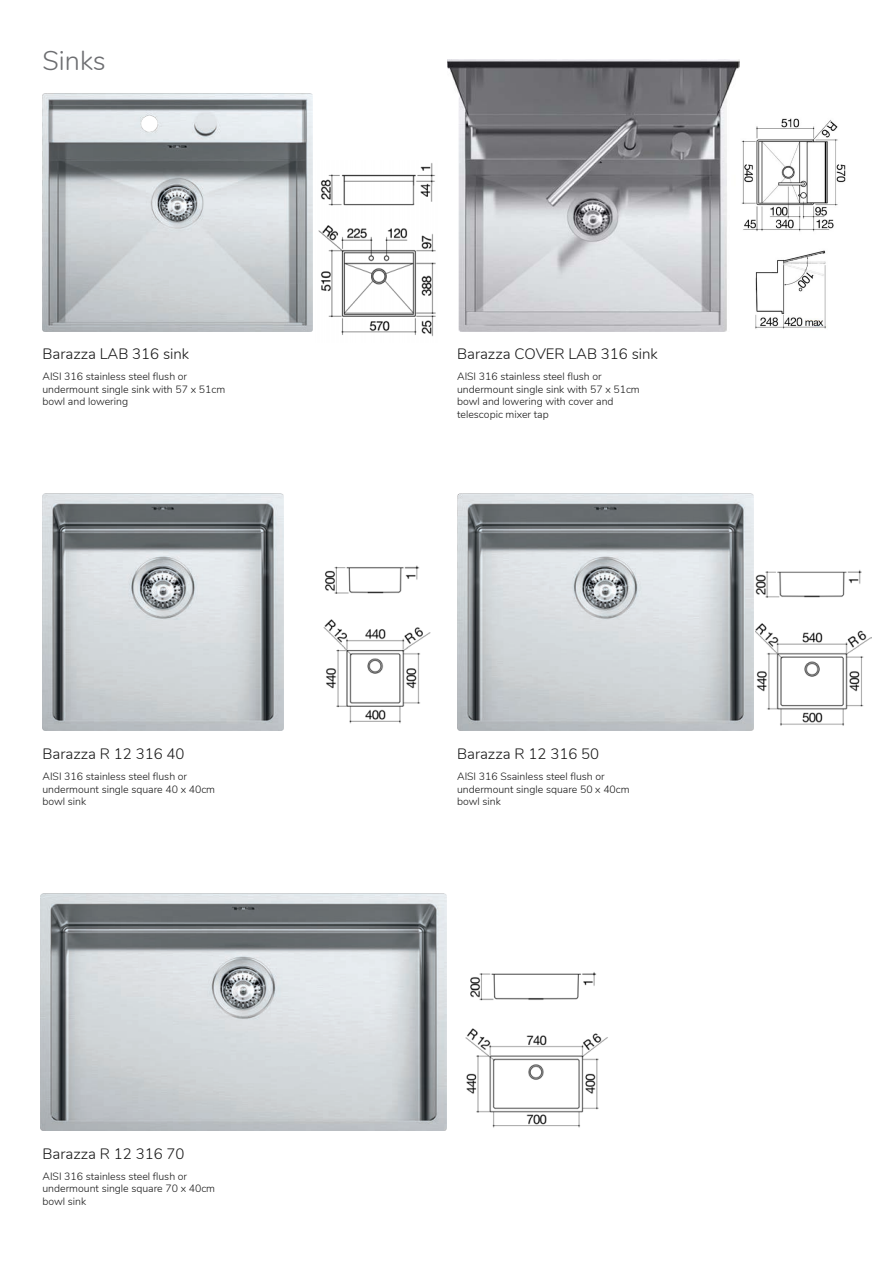
<style>
.page{position:relative;width:893px;height:1263px;background:#fff}
.page>*{position:absolute;margin:0;border:0;box-sizing:border-box;transform-origin:0 0}
.t1{font:300 27px "Nunito";color:#6d6e71}
.t2{font:300 15px "Nunito";color:#161616}
.t3{font:300 10.5px/12.6px "Nunito";color:#161616}
</style>
<div class="page">
<img style="left:448px;top:60px;width:292px;height:271px">
<img style="left:43px;top:94px;width:270px;height:237px">
<img style="left:40px;top:893px;width:406px;height:237px">
<img style="left:43px;top:493px;width:241px;height:238px">
<img style="left:457px;top:493px;width:296px;height:238px">
<img style="left:318px;top:163px;width:118px;height:174px">
<img style="left:465px;top:972px;width:143px;height:156px">
<img style="left:323px;top:565px;width:108px;height:159px">
<img style="left:738px;top:116px;width:108px;height:215px">
<img style="left:756px;top:569px;width:115px;height:157px">
<p class="t1" style="left:43px;top:41px;width:65px">Sinks</p>
<p class="t2" style="left:43px;top:343px;width:148px">Barazza LAB 316 sink</p>
<p class="t3" style="left:43px;top:370px;width:184px">AISI 316 stainless steel flush or undermount single sink with 57 x 51cm bowl and lowering</p>
<p class="t2" style="left:43px;top:743px;width:143px">Barazza R 12 316 40</p>
<p class="t3" style="left:43px;top:769px;width:174px">AISI 316 stainless steel flush or undermount single square 40 x 40cm bowl sink</p>
<p class="t2" style="left:43px;top:1142px;width:143px">Barazza R 12 316 70</p>
<p class="t3" style="left:43px;top:1169px;width:174px">AISI 316 stainless steel flush or undermount single square 70 x 40cm bowl sink</p>
<p class="t2" style="left:457px;top:343px;width:202px">Barazza COVER LAB 316 sink</p>
<p class="t3" style="left:457px;top:370px;width:184px">AISI 316 stainless steel flush or undermount single sink with 57 x 51cm bowl and lowering with cover and telescopic mixer tap</p>
<p class="t2" style="left:457px;top:743px;width:143px">Barazza R 12 316 50</p>
<p class="t3" style="left:457px;top:769px;width:174px">AISI 316 Ssainless steel flush or undermount single square 50 x 40cm bowl sink</p>
</div>
